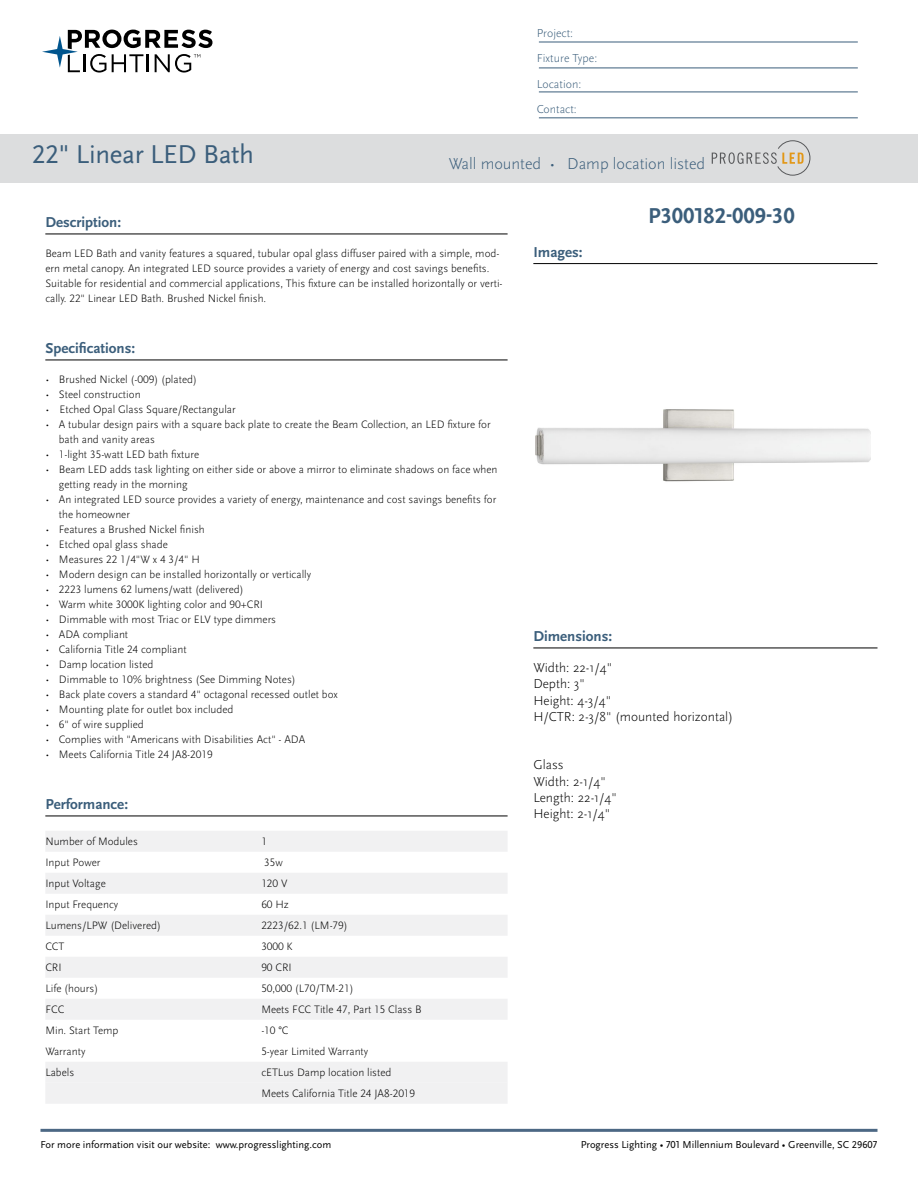
<style>
.page{position:relative;width:918px;height:1188px;background:#fff}
.page>*{position:absolute;margin:0;border:0;box-sizing:border-box;transform-origin:0 0}
.t1{font:27px "Scala Sans Pro";letter-spacing:-.01em;color:#3b5e7b}
.t2{font:700 22.5px "Scala Sans Pro";color:#3b5e7b}
.t3{font:300 16.5px "Scala Sans Pro";color:#3b5e7b}
.t4{font:700 15px "Scala Sans Pro";color:#3b5e7b}
.t5{font:300 13.5px/16.2px "Scala Sans Pro";color:#000}
.t6{font:300 12px/25.5px "Scala Sans Pro";color:#3b5e7b}
.t7{font:300 11.25px/15px "Scala Sans Pro";color:#000}
.t8{font:10.5px "Scala Sans Pro";color:#000}
</style>
<div class="page">
<svg style="left:42px;top:30px;width:170px;height:43px"></svg>
<hr style="left:40px;top:1129px;width:838px;height:3px;background:#4c6884">
<hr style="left:539px;top:42px;width:319px;height:1px;background:#3b5e7b">
<hr style="left:539px;top:68px;width:319px;height:1px;background:#3b5e7b">
<hr style="left:539px;top:92px;width:319px;height:1px;background:#3b5e7b">
<hr style="left:539px;top:118px;width:319px;height:1px;background:#3b5e7b">
<hr style="left:533px;top:263px;width:344px;height:1px;background:#000">
<hr style="left:45px;top:234px;width:463px;height:1px;background:#000">
<hr style="left:45px;top:360px;width:463px;height:1px;background:#000">
<hr style="left:45px;top:816px;width:463px;height:1px;background:#000">
<div style="left:45px;top:831px;width:463px;height:21px;background:#f1f1f2"></div>
<div style="left:45px;top:873px;width:463px;height:21px;background:#f1f1f2"></div>
<div style="left:45px;top:915px;width:463px;height:21px;background:#f1f1f2"></div>
<div style="left:45px;top:957px;width:463px;height:21px;background:#f1f1f2"></div>
<div style="left:45px;top:999px;width:463px;height:21px;background:#f1f1f2"></div>
<div style="left:45px;top:1062px;width:463px;height:21px;background:#f1f1f2"></div>
<div style="left:45px;top:1083px;width:463px;height:21px;background:#f1f1f2"></div>
<div style="left:0;top:134px;width:918px;height:49px;background:#dcddde"></div>
<img style="left:536px;top:409px;width:334px;height:73px">
<svg style="left:712px;top:141px;width:98px;height:34px"></svg>
<hr style="left:533px;top:648px;width:344px;height:1px;background:#000">
<p class="t6" style="left:537px;top:20px;width:62px">Project:<br>Fixture Type:<br>Location:<br>Contact:</p>
<h1 class="t1" style="left:32px;top:139px;width:223px">22" Linear LED Bath</h1>
<h3 class="t3" style="left:449px;top:154px;width:258px">Wall mounted • Damp location listed</h3>
<h2 class="t2" style="left:648px;top:202px;width:148px">P300182-009-30</h2>
<h3 class="t4" style="left:45px;top:213px;width:77px">Description:</h3>
<p class="t7" style="left:45px;top:246px;width:459px">Beam LED Bath and vanity features a squared, tubular opal glass diffuser paired with a simple, mod&shy;ern metal canopy. An integrated LED source provides a variety of energy and cost savings benefits.<br>Suitable for residential and commercial applications, This fixture can be installed horizontally or verti&shy;cally. 22" Linear LED Bath. Brushed Nickel finish.</p>
<h3 class="t4" style="left:45px;top:339px;width:91px">Specifications:</h3>
<p class="t7" style="left:45px;top:372px;width:153px">• Brushed Nickel (-009) (plated)</p>
<p class="t7" style="left:45px;top:387px;width:97px">• Steel construction</p>
<p class="t7" style="left:45px;top:402px;width:192px">• Etched Opal Glass Square/Rectangular</p>
<p class="t7" style="left:59px;top:417px;width:433px;text-indent:-13px">• A tubular design pairs with a square back plate to create the Beam Collection, an LED fixture for bath and vanity areas</p>
<p class="t7" style="left:45px;top:447px;width:155px">• 1-light 35-watt LED bath fixture</p>
<p class="t7" style="left:59px;top:462px;width:440px;text-indent:-13px">• Beam LED adds task lighting on either side or above a mirror to eliminate shadows on face when getting ready in the morning</p>
<p class="t7" style="left:59px;top:492px;width:439px;text-indent:-13px">• An integrated LED source provides a variety of energy, maintenance and cost savings benefits for the homeowner</p>
<p class="t7" style="left:45px;top:522px;width:161px">• Features a Brushed Nickel finish</p>
<p class="t7" style="left:45px;top:537px;width:124px">• Etched opal glass shade</p>
<p class="t7" style="left:45px;top:552px;width:156px">• Measures 22 1/4"W x 4 3/4" H</p>
<p class="t7" style="left:45px;top:567px;width:267px">• Modern design can be installed horizontally or vertically</p>
<p class="t7" style="left:45px;top:582px;width:200px">• 2223 lumens 62 lumens/watt (delivered)</p>
<p class="t7" style="left:45px;top:597px;width:219px">• Warm white 3000K lighting color and 90+CRI</p>
<p class="t7" style="left:45px;top:612px;width:232px">• Dimmable with most Triac or ELV type dimmers</p>
<p class="t7" style="left:45px;top:627px;width:84px">• ADA compliant</p>
<p class="t7" style="left:45px;top:642px;width:143px">• California Title 24 compliant</p>
<p class="t7" style="left:45px;top:657px;width:110px">• Damp location listed</p>
<p class="t7" style="left:45px;top:672px;width:252px">• Dimmable to 10% brightness (See Dimming Notes)</p>
<p class="t7" style="left:45px;top:687px;width:294px">• Back plate covers a standard 4" octagonal recessed outlet box</p>
<p class="t7" style="left:45px;top:702px;width:189px">• Mounting plate for outlet box included</p>
<p class="t7" style="left:45px;top:717px;width:100px">• 6" of wire supplied</p>
<p class="t7" style="left:45px;top:732px;width:261px">• Complies with "Americans with Disabilities Act" - ADA</p>
<p class="t7" style="left:45px;top:747px;width:169px">• Meets California Title 24 JA8-2019</p>
<h3 class="t4" style="left:45px;top:795px;width:84px">Performance:</h3>
<p class="t7" style="left:45px;top:834px;width:94px">Number of Modules</p>
<p class="t7" style="left:261px;top:834px;width:7px">1</p>
<p class="t7" style="left:45px;top:855px;width:57px">Input Power</p>
<p class="t7" style="left:264px;top:855px;width:20px">35w</p>
<p class="t7" style="left:45px;top:876px;width:62px">Input Voltage</p>
<p class="t7" style="left:261px;top:876px;width:28px">120 V</p>
<p class="t7" style="left:45px;top:897px;width:74px">Input Frequency</p>
<p class="t7" style="left:261px;top:897px;width:29px">60 Hz</p>
<p class="t7" style="left:45px;top:918px;width:117px">Lumens/LPW (Delivered)</p>
<p class="t7" style="left:261px;top:918px;width:88px">2223/62.1 (LM-79)</p>
<p class="t7" style="left:45px;top:939px;width:21px">CCT</p>
<p class="t7" style="left:261px;top:939px;width:33px">3000 K</p>
<p class="t7" style="left:45px;top:960px;width:18px">CRI</p>
<p class="t7" style="left:261px;top:960px;width:32px">90 CRI</p>
<p class="t7" style="left:45px;top:981px;width:54px">Life (hours)</p>
<p class="t7" style="left:261px;top:981px;width:94px">50,000 (L70/TM-21)</p>
<p class="t7" style="left:45px;top:1002px;width:21px">FCC</p>
<p class="t7" style="left:261px;top:1002px;width:162px">Meets FCC Title 47, Part 15 Class B</p>
<p class="t7" style="left:45px;top:1023px;width:75px">Min. Start Temp</p>
<p class="t7" style="left:261px;top:1023px;width:29px">-10 °C</p>
<p class="t7" style="left:45px;top:1044px;width:42px">Warranty</p>
<p class="t7" style="left:261px;top:1044px;width:109px">5-year Limited Warranty</p>
<p class="t7" style="left:45px;top:1065px;width:30px">Labels</p>
<p class="t7" style="left:261px;top:1062px;width:155px;line-height:21px">cETLus Damp location listed<br>Meets California Title 24 JA8-2019</p>
<h3 class="t4" style="left:533px;top:243px;width:51px">Images:</h3>
<h3 class="t4" style="left:533px;top:627px;width:80px">Dimensions:</h3>
<p class="t5" style="left:533px;top:660px;width:201px">Width: 22-1/4"<br>Depth: 3"<br>Height: 4-3/4"<br>H/CTR: 2-3/8" (mounted horizontal)</p>
<p class="t5" style="left:533px;top:757px;width:85px">Glass<br>Width: 2-1/4"<br>Length: 22-1/4"<br>Height: 2-1/4"</p>
<p class="t8" style="left:40px;top:1139px;width:292px">For more information visit our website: www.progresslighting.com</p>
<p class="t8" style="left:581px;top:1138px;width:298px">Progress Lighting • 701 Millennium Boulevard • Greenville, SC 29607</p>
</div>
